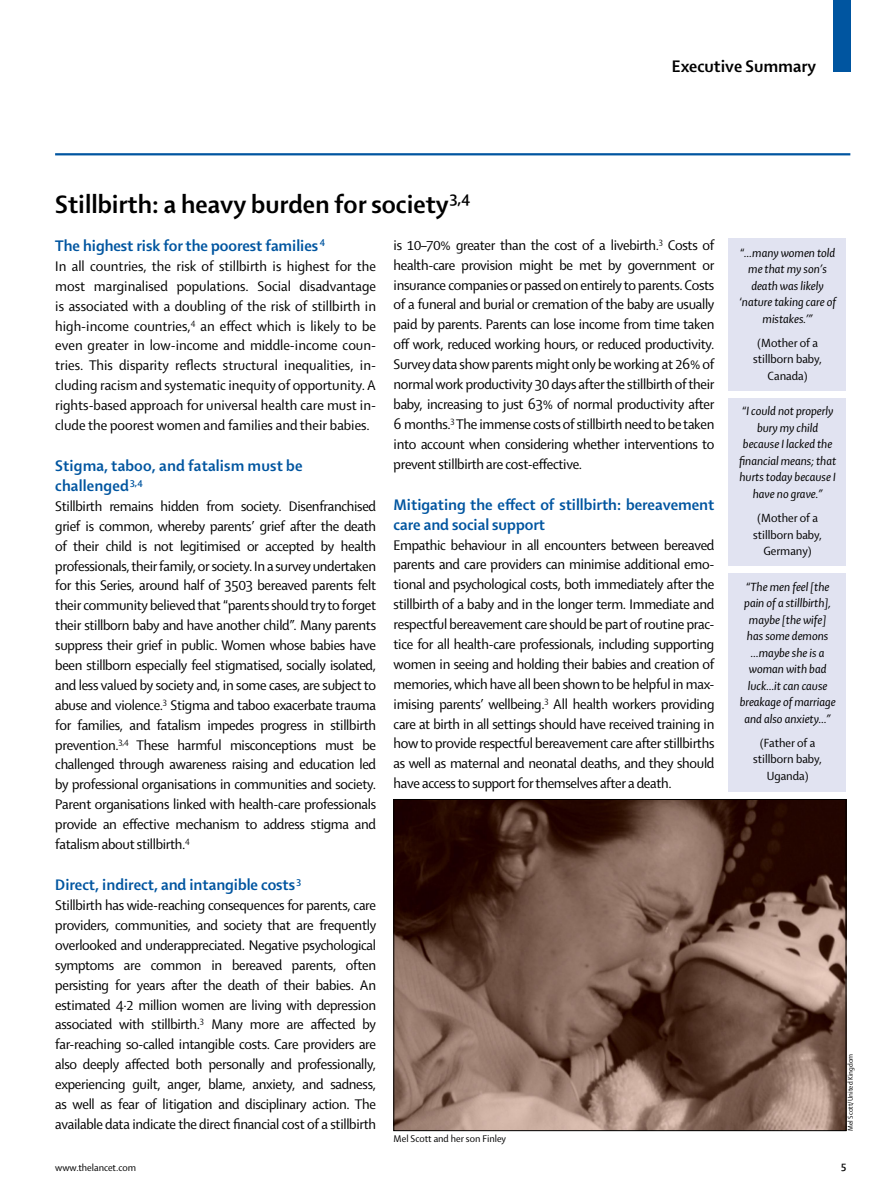
<style>
.page{position:relative;width:893px;height:1200px;background:#fff}
.page>*{position:absolute;margin:0;border:0;box-sizing:border-box;transform-origin:0 0}
.t1{font:700 27px "Shaker 2 Lancet";color:#000}
.t2{font:700 18px "Shaker 2 Lancet";color:#000}
.t3{font:700 16.5px/20px "Shaker 2 Lancet";color:#0055a0}
.t4{font:15px/19.8px "Shaker 2 Lancet";letter-spacing:-.02em;color:#000;text-align:justify}
.t5{font:italic 12.75px/16.5px "Shaker 2 Lancet";color:#000;text-align:center}
.t6{font:12.75px/16.5px "Shaker 2 Lancet";color:#000;text-align:center}
.t7{font:10.5px "Shaker 2 Lancet";color:#000}
.t8{font:700 10.5px "Shaker 2 Lancet";color:#000}
.t9{font:7.5px "Shaker 2 Lancet";color:#000}
</style>
<div class="page">
<hr style="left:55px;top:153px;width:795px;height:2px;background:#0055a0">
<div style="left:833px;top:0;width:17px;height:71px;background:#0055a0"></div>
<div style="left:729px;top:238px;width:117px;height:152px;background:#e1e3f1"></div>
<div style="left:729px;top:398px;width:117px;height:167px;background:#e1e3f1"></div>
<div style="left:729px;top:573px;width:117px;height:218px;background:#e1e3f1"></div>
<img style="left:396px;top:801px;width:448px;height:327px">
<div style="left:394px;top:799px;width:452px;height:331px;border:1px solid #000"></div>
<p class="t2" style="left:672px;top:55px;width:145px">Executive Summary</p>
<h1 class="t1" style="left:55px;top:186px;width:416px">Stillbirth: a heavy burden for society <sup>3,4</sup></h1>
<p class="t3" style="left:55px;top:235px;width:271px">The highest risk for the poorest families <sup>4</sup></p>
<p class="t4" style="left:55px;top:255px;width:322px">In all countries, the risk of stillbirth is highest for the most marginalised populations. Social disadvantage is associated with a doubling of the risk of stillbirth in high-income countries,<sup>4</sup> an effect which is likely to be even greater in low-income and middle-income coun&shy;tries. This disparity reflects structural inequalities, in&shy;cluding racism and systematic inequity of opportunity. A rights-based approach for universal health care must in&shy;clude the poorest women and families and their babies.</p>
<p class="t3" style="left:55px;top:455px;width:249px">Stigma, taboo, and fatalism must be challenged <sup>3,4</sup></p>
<p class="t4" style="left:55px;top:495px;width:322px">Stillbirth remains hidden from society. Disenfranchised grief is common, whereby parents’ grief after the death of their child is not legitimised or accepted by health professionals, their family, or society. In a survey undertaken for this Series, around half of 3503 bereaved parents felt their community believed that “parents should try to forget their stillborn baby and have another child”. Many parents suppress their grief in public. Women whose babies have been stillborn especially feel stigmatised, socially isolated, and less valued by society and, in some cases, are subject to abuse and violence.<sup>3</sup> Stigma and taboo exacerbate trauma for families, and fatalism impedes progress in stillbirth prevention.<sup>3,4</sup> These harmful misconceptions must be challenged through awareness raising and education led by professional organisations in communities and society.<br>Parent organisations linked with health-care professionals provide an effective mechanism to address stigma and fatalism about stillbirth.<sup>4</sup></p>
<p class="t3" style="left:55px;top:873px;width:247px">Direct, indirect, and intangible costs <sup>3</sup></p>
<p class="t4" style="left:55px;top:894px;width:322px">Stillbirth has wide-reaching consequences for parents, care providers, communities, and society that are frequently overlooked and underappreciated. Negative psychological symptoms are common in bereaved parents, often persisting for years after the death of their babies. An estimated 4.2 million women are living with depression associated with stillbirth.<sup>3</sup> Many more are affected by far-reaching so-called intangible costs. Care providers are also deeply affected both personally and professionally, experiencing guilt, anger, blame, anxiety, and sadness, as well as fear of litigation and disciplinary action. The available data indicate the direct financial cost of a stillbirth</p>
<p class="t4" style="left:394px;top:234px;width:322px">is 10–70% greater than the cost of a livebirth.<sup>3</sup> Costs of health-care provision might be met by government or insurance companies or passed on entirely to parents. Costs of a funeral and burial or cremation of the baby are usually paid by parents. Parents can lose income from time taken off work, reduced working hours, or reduced productivity.<br>Survey data show parents might only be working at 26% of normal work productivity 30 days after the stillbirth of their baby, increasing to just 63% of normal productivity after 6 months.<sup>3</sup> The immense costs of stillbirth need to be taken into account when considering whether interventions to prevent stillbirth are cost-effective.</p>
<p class="t3" style="left:394px;top:493px;width:322px">Mitigating the effect of stillbirth: bereavement care and social support</p>
<p class="t4" style="left:394px;top:534px;width:322px">Empathic behaviour in all encounters between bereaved parents and care providers can minimise additional emo&shy;tional and psychological costs, both immediately after the stillbirth of a baby and in the longer term. Immediate and respectful bereavement care should be part of routine prac&shy;tice for all health-care professionals, including supporting women in seeing and holding their babies and creation of memories, which have all been shown to be helpful in max&shy;imising parents’ wellbeing.<sup>3</sup> All health workers providing care at birth in all settings should have received training in how to provide respectful bereavement care after stillbirths as well as maternal and neonatal deaths, and they should have access to support for themselves after a death.</p>
<p class="t7" style="left:394px;top:1131px;width:114px">Mel Scott and her son Finley</p>
<p class="t5" style="left:739px;top:244px;width:98px">“…many women told me that my son’s death was likely ‘nature taking care of mistakes.’”</p>
<p class="t6" style="left:753px;top:334px;width:70px">(Mother of a stillborn baby,<br>Canada)</p>
<p class="t5" style="left:739px;top:402px;width:99px">“I could not properly bury my child because I lacked the financial means; that hurts today because I have no grave.”</p>
<p class="t6" style="left:753px;top:509px;width:70px">(Mother of a stillborn baby,<br>Germany)</p>
<p class="t5" style="left:740px;top:577px;width:97px">“The men feel [the pain of a stillbirth], maybe [the wife] has some demons ...maybe she is a woman with bad luck...it can cause breakage of marriage and also anxiety...”</p>
<p class="t6" style="left:753px;top:733px;width:70px">(Father of a stillborn baby,<br>Uganda)</p>
<p class="t9" style="left:845px;top:1130px;width:79px;rotate:-90deg">Mel Scott/United Kingdom</p>
<p class="t7" style="left:55px;top:1160px;width:82px">www.thelancet.com</p>
<p class="t8" style="left:841px;top:1159px;width:7px">5</p>
</div>
